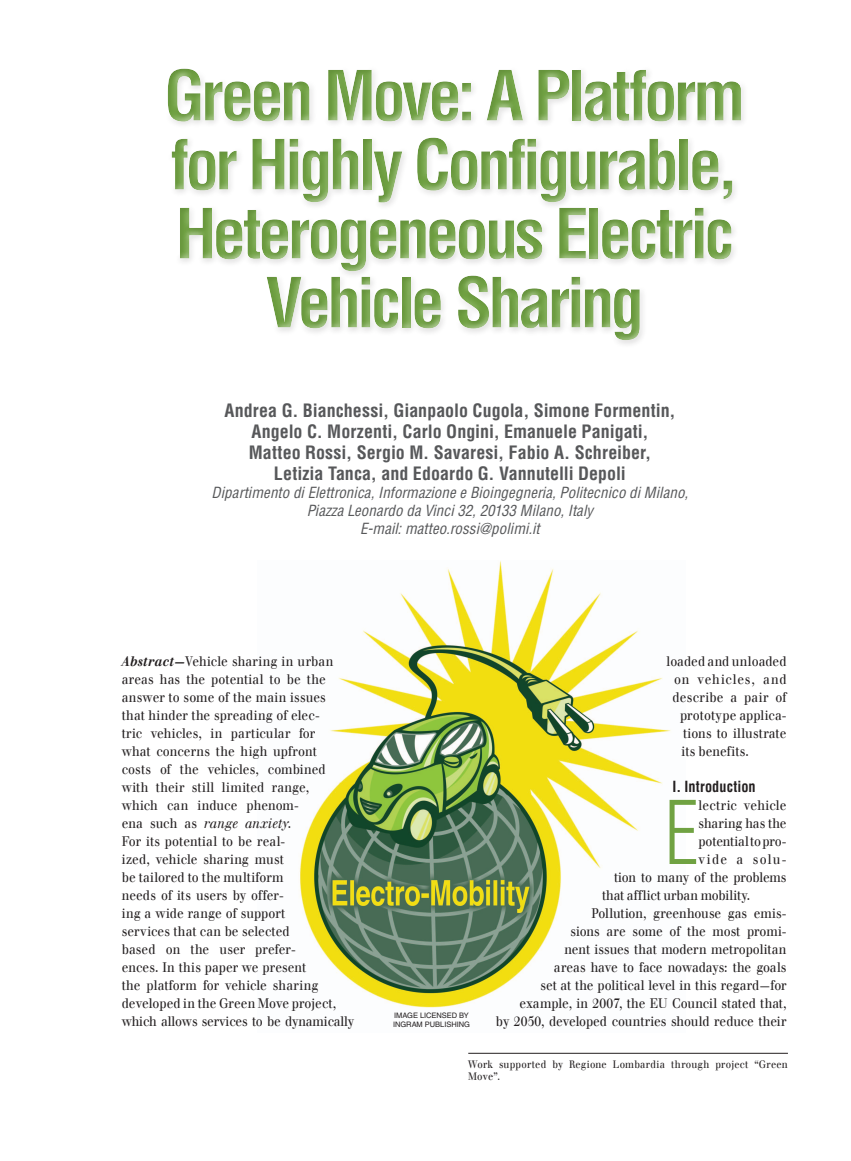
<style>
.page{position:relative;width:851px;height:1161px;background:#fff}
.page>*{position:absolute;margin:0;border:0;box-sizing:border-box;transform-origin:0 0}
.t1{font:300 condensed 85.5px "Helvetica LT Std";color:#70a242;scale:.9 1}
.t2{font:700 condensed 67.5px/69px "Helvetica LT Std";letter-spacing:-.06em;color:#70a242;text-align:center}
.t3{font:700 condensed 18px/21px "Helvetica LT Std";color:#57585a;text-align:center}
.t4{font:italic condensed 15px/18px "Helvetica LT Std";letter-spacing:.005em;color:#57585a;text-align:center}
.t5{font:700 condensed 15px "Helvetica LT Std";letter-spacing:.005em;color:#231f20;scale:.95 1}
.t6{font:13.5px/18px "Walbaum Com";color:#231f20;scale:.9 1}
.t7{font:13.5px "Walbaum Com";letter-spacing:-.02em;color:#231f20;scale:.9 1}
.t8{font:13.5px "Walbaum Com";letter-spacing:.02em;color:#231f20;scale:.9 1}
.t9{font:13.5px "Walbaum Com";letter-spacing:.06em;color:#231f20;scale:.9 1}
.t10{font:13.5px "Walbaum Com";letter-spacing:.1em;color:#231f20;scale:.9 1}
.t11{font:10.5px/12px "Walbaum Com";letter-spacing:.025em;color:#231f20;scale:.9 1}
.t12{font:7.5px/9px "Helvetica LT Std";letter-spacing:-.005em;color:#231f20}
.s1{font-weight:700;font-style:italic}
.s2{font-style:italic}
</style>
<div class="page">
<img style="left:299px;top:561px;width:372px;height:447px">
<div style="left:159px;top:59px;width:587px;height:284px;background:#231f20;opacity:.18"></div>
<hr style="left:468px;top:1053px;width:320px;height:1px;background:#231f20">
<h2 class="t2" style="left:164px;top:61px;width:583px">Green Move: A Platform for Highly Configurable,<br>Heterogeneous Electric<br>Vehicle Sharing</h2>
<h3 class="t3" style="left:224px;top:400px;width:452px">Andrea G. Bianchessi, Gianpaolo Cugola, Simone Formentin, Angelo C. Morzenti, Carlo Ongini, Emanuele Panigati, Matteo Rossi, Sergio M. Savaresi, Fabio A. Schreiber, Letizia Tanca, and Edoardo G. Vannutelli Depoli</h3>
<p class="t4" style="left:211px;top:484px;width:478px">Dipartimento di Elettronica, Informazione e Bioingegneria, Politecnico di Milano,<br>Piazza Leonardo da Vinci 32, 20133 Milano, Italy<br>E-mail: matteo.rossi@polimi.it</p>
<p class="t6" style="left:122px;top:652px;width:260px"><span class="s1">Abstract—</span>Vehicle sharing in urban areas has the potential to be the answer to some of the main issues<br>that hinder the spreading of elec-<br>tric vehicles, in particular for<br>what concerns the high upfront<br>costs of the vehicles, combined with their still limited range,<br>which can induce phenom-<br>ena such as <span class="s2">range anxiety</span>.<br>For its potential to be real-<br>ized, vehicle sharing must<br>be tailored to the multiform<br>needs of its users by offer-<br>ing a wide range of support<br>services that can be selected<br>based on the user prefer-<br>ences. In this paper we present<br>the platform for vehicle sharing developed in the Green Move project, which allows services to be dynamically</p>
<p class="t6" style="left:666px;top:652px;width:135px">loaded and unloaded</p>
<p class="t9" style="left:674px;top:671px;width:126px">on vehicles, and</p>
<p class="t8" style="left:672px;top:689px;width:128px">describe a pair of</p>
<p class="t6" style="left:680px;top:706px;width:120px">prototype applica-</p>
<p class="t6" style="left:683px;top:724px;width:116px">tions to illustrate</p>
<p class="t6" style="left:681px;top:742px;width:76px">its benefits.</p>
<p class="t5" style="left:672px;top:777px;width:89px">I. Introduction</p>
<h1 class="t1" style="left:664px;top:780px;width:39px">E</h1>
<p class="t6" style="left:698px;top:796px;width:99px">lectric vehicle</p>
<p class="t6" style="left:698px;top:814px;width:99px">sharing has the</p>
<p class="t6" style="left:698px;top:832px;width:99px">potential to pro-</p>
<p class="t10" style="left:698px;top:851px;width:99px">vide a solu-</p>
<p class="t7" style="left:614px;top:869px;width:193px">tion to many of the problems</p>
<p class="t6" style="left:602px;top:886px;width:166px">that afflict urban mobility.</p>
<p class="t6" style="left:591px;top:904px;width:218px">Pollution, greenhouse gas emis-</p>
<p class="t6" style="left:570px;top:922px;width:242px">sions are some of the most promi-</p>
<p class="t6" style="left:564px;top:940px;width:248px">nent issues that modern metropolitan</p>
<p class="t6" style="left:554px;top:958px;width:260px">areas have to face nowadays: the goals</p>
<p class="t6" style="left:540px;top:976px;width:275px">set at the political level in this regard—for</p>
<p class="t6" style="left:519px;top:994px;width:298px">example, in 2007, the EU Council stated that,</p>
<p class="t6" style="left:496px;top:1012px;width:324px">by 2050, developed countries should reduce their</p>
<p class="t12" style="left:393px;top:1011px;width:78px">IMAGE LICENSED BY<br>INGRAM PUBLISHI NG</p>
<p class="t11" style="left:468px;top:1058px;width:356px">Work supported by Regione Lombardia through project “Green<br>Move”.</p>
</div>
